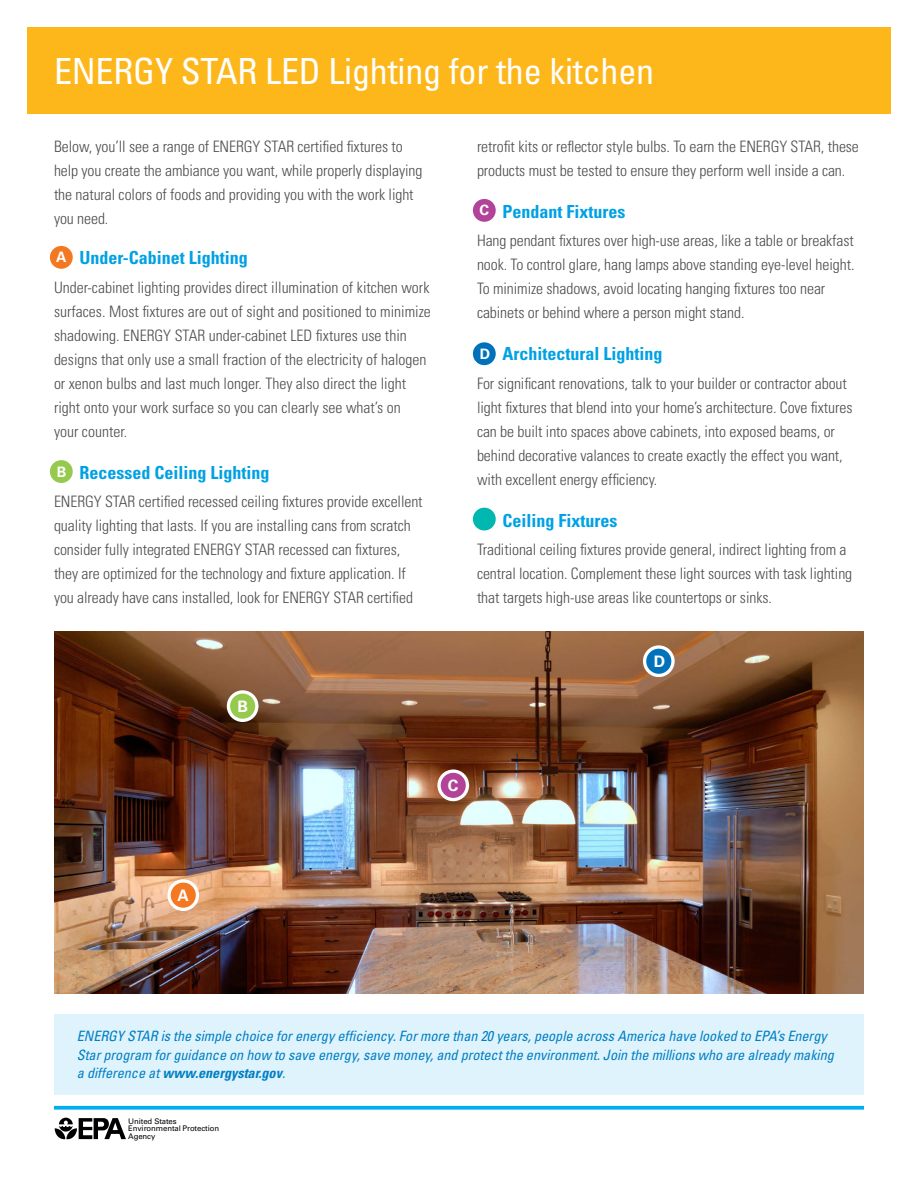
<style>
.page{position:relative;width:918px;height:1188px;background:#fff}
.page>*{position:absolute;margin:0;border:0;box-sizing:border-box;transform-origin:0 0}
.t1{font:condensed 36px "Univers";letter-spacing:-.005em;color:#fff}
.t2{font:700 condensed 18px "Univers";color:#00a1e4}
.t3{font:700 15.9px "Univers";color:#fff}
.t4{font:300 condensed 15.75px/24px "Univers";letter-spacing:-.005em;color:#4d4d4f}
.t5{font:700 14.4px "Univers";color:#fff}
.t6{font:italic condensed 14.25px/18.8px "Univers";letter-spacing:-.005em;color:#017fc3}
.t7{font:7.8px/7.8px "Univers";letter-spacing:-.01em;color:#000}
.s1{font-weight:700}
</style>
<div class="page">
<div style="left:27px;top:27px;width:864px;height:86px;background:#fdb71b"></div>
<img style="left:54px;top:632px;width:810px;height:361px">
<div style="left:54px;top:1014px;width:810px;height:81px;background:#dff3fd"></div>
<svg style="left:55px;top:1118px;width:71px;height:21px"></svg>
<svg style="left:54px;top:1106px;width:810px;height:4px;background:#17b5f0"></svg>
<div style="left:169px;top:881px;width:28px;height:28px;background:#f47721;border-radius:50%"></div>
<div style="left:167px;top:879px;width:32px;height:32px;border:3px solid #fff;border-radius:50%"></div>
<svg style="left:228px;top:692px;width:29px;height:28px"></svg>
<div style="left:227px;top:690px;width:32px;height:32px;border:3px solid #fff;border-radius:50%"></div>
<svg style="left:439px;top:771px;width:28px;height:29px"></svg>
<div style="left:437px;top:769px;width:32px;height:32px;border:3px solid #fff;border-radius:50%"></div>
<div style="left:645px;top:647px;width:28px;height:28px;background:#0072bc;border-radius:50%"></div>
<div style="left:643px;top:645px;width:32px;height:32px;border:3px solid #fff;border-radius:50%"></div>
<div style="left:50px;top:246px;width:23px;height:23px;background:#f47721;border-radius:50%"></div>
<div style="left:50px;top:460px;width:23px;height:23px;background:#96ca4f;border-radius:50%"></div>
<div style="left:473px;top:508px;width:23px;height:22px;background:#00b8b0;border-radius:50%"></div>
<div style="left:473px;top:342px;width:23px;height:23px;background:#0072bc;border-radius:50%"></div>
<div style="left:473px;top:199px;width:23px;height:23px;background:#b24398;border-radius:50%"></div>
<h1 class="t1" style="left:54px;top:48px;width:602px">ENERGY STAR LED Lighting for the kitchen</h1>
<p class="t4" style="left:54px;top:134px;width:370px">Below, you’ll see a range of ENERGY STAR certified fixtures to help you create the ambiance you want, while properly displaying the natural colors of foods and providing you with the work light you need.</p>
<p class="t2" style="left:80px;top:247px;width:170px">Under-Cabinet Lighting</p>
<p class="t4" style="left:54px;top:275px;width:378px">Under-cabinet lighting provides direct illumination of kitchen work surfaces. Most fixtures are out of sight and positioned to minimize shadowing. ENERGY STAR under-cabinet LED fixtures use thin designs that only use a small fraction of the electricity of halogen or xenon bulbs and last much longer. They also direct the light right onto your work surface so you can clearly see what’s on<br>your counter.</p>
<p class="t2" style="left:80px;top:461px;width:192px">Recessed Ceiling Lighting</p>
<p class="t4" style="left:54px;top:490px;width:370px">ENERGY STAR certified recessed ceiling fixtures provide excellent quality lighting that lasts. If you are installing cans from scratch consider fully integrated ENERGY STAR recessed can fixtures, they are optimized for the technology and fixture application. If you already have cans installed, look for ENERGY STAR certified</p>
<p class="t5" style="left:56px;top:249px;width:12px">A</p>
<p class="t5" style="left:57px;top:463px;width:11px">B</p>
<p class="t3" style="left:238px;top:697px;width:12px">B</p>
<p class="t4" style="left:477px;top:134px;width:383px">retrofit kits or reflector style bulbs. To earn the ENERGY STAR, these products must be tested to ensure they perform well inside a can.</p>
<p class="t2" style="left:503px;top:200px;width:124px">Pendant Fixtures</p>
<p class="t4" style="left:477px;top:229px;width:379px">Hang pendant fixtures over high-use areas, like a table or breakfast nook. To control glare, hang lamps above standing eye-level height.<br>To minimize shadows, avoid locating hanging fixtures too near cabinets or behind where a person might stand.</p>
<p class="t2" style="left:503px;top:343px;width:162px">Architectural Lighting</p>
<p class="t4" style="left:477px;top:371px;width:377px">For significant renovations, talk to your builder or contractor about light fixtures that blend into your home’s architecture. Cove fixtures can be built into spaces above cabinets, into exposed beams, or behind decorative valances to create exactly the effect you want, with excellent energy efficiency.</p>
<p class="t2" style="left:503px;top:509px;width:117px">Ceiling Fixtures</p>
<p class="t4" style="left:477px;top:538px;width:377px">Traditional ceiling fixtures provide general, indirect lighting from a central location. Complement these light sources with task lighting that targets high-use areas like countertops or sinks.</p>
<p class="t5" style="left:480px;top:202px;width:11px">C</p>
<p class="t5" style="left:480px;top:345px;width:12px">D</p>
<p class="t3" style="left:654px;top:652px;width:13px">D</p>
<p class="t3" style="left:448px;top:776px;width:12px">C</p>
<p class="t3" style="left:178px;top:886px;width:13px">A</p>
<p class="t6" style="left:77px;top:1026px;width:759px">ENERGY STAR is the simple choice for energy efficiency. For more than 20 years, people across America have looked to EPA’s Energy<br>Star program for guidance on how to save energy, save money, and protect the environment. Join the millions who are already making a difference at <span class="s1">www.energystar.gov</span>.</p>
<p class="t7" style="left:128px;top:1117px;width:92px">United States<br>Environmental Protection<br>Agency</p>
</div>
